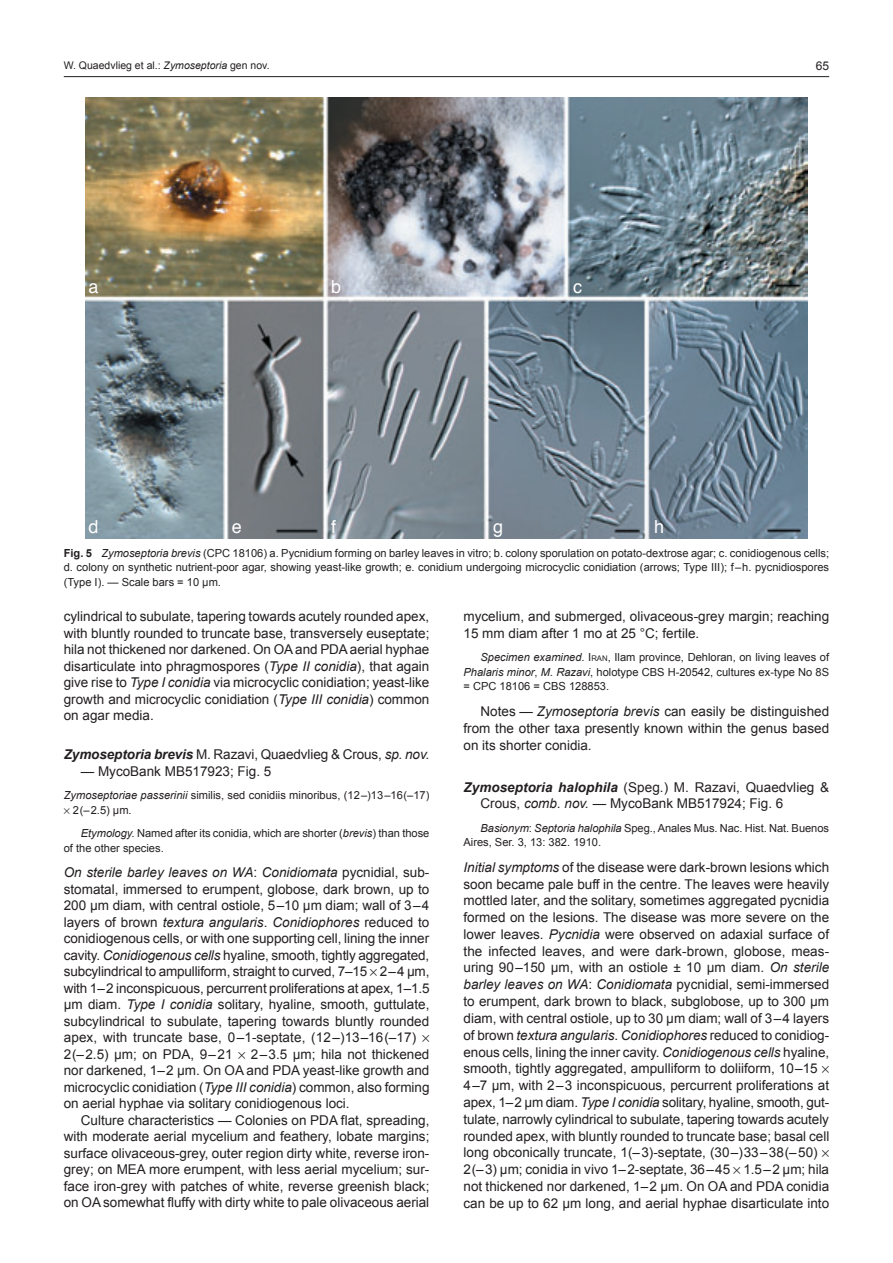
<style>
.page{position:relative;width:893px;height:1263px;background:#fff}
.page>*{position:absolute;margin:0;border:0;box-sizing:border-box;transform-origin:0 0}
.t1{font:18px "Helvetica";color:#fff}
.t2{font:13.5px/16.5px "Arial";color:#231f20;text-align:justify}
.t3{font:12px "Arial";color:#231f20}
.t4{font:11.1px/14.4px "Arial";color:#231f20}
.t5{font:10.5px "Arial";color:#231f20}
.s1{font-style:italic}
.s2{font-weight:700}
.s3{font-weight:700;font-style:italic}
.s4{font-size:7.8px}
</style>
<div class="page">
<hr style="left:64px;top:76px;width:765px;height:1px;background:#231f20">
<img style="left:85px;top:98px;width:723px;height:440px">
<p class="t5" style="left:64px;top:59px;width:207px">W. Quaedvlieg et al.: <span class="s1">Zymoseptoria</span> gen nov.</p>
<p class="t3" style="left:816px;top:59px;width:15px">65</p>
<h1 class="t1" style="left:88px;top:271px;width:12px">a</h1>
<h1 class="t1" style="left:88px;top:511px;width:12px">d</h1>
<h1 class="t1" style="left:331px;top:271px;width:12px">b</h1>
<h1 class="t1" style="left:573px;top:271px;width:10px">c</h1>
<h1 class="t1" style="left:232px;top:511px;width:12px">e</h1>
<h1 class="t1" style="left:331px;top:511px;width:7px">f</h1>
<h1 class="t1" style="left:493px;top:511px;width:12px">g</h1>
<h1 class="t1" style="left:654px;top:511px;width:12px">h</h1>
<p class="t4" style="left:64px;top:546px;width:767px;text-align:justify"><span class="s2">Fig. 5</span> <span class="s1">Zymoseptoria brevis</span> (CPC 18106) a. Pycnidium forming on barley leaves in vitro; b. colony sporulation on potato-dextrose agar; c. conidiogenous cells; d. colony on synthetic nutrient-poor agar, showing yeast-like growth; e. conidium undergoing microcyclic conidiation (arrows; Type III); f–h. pycnidiospores (Type I). — Scale bars = 10 µ m.</p>
<p class="t2" style="left:64px;top:608px;width:367px">cylindrical to subulate, tapering towards acutely rounded apex, with bluntly rounded to truncate base, transversely euseptate; hila not thickened nor darkened. On OA and PDA aerial hyphae disarticulate into phragmospores (<span class="s1">Type II conidia</span>), that again give rise to <span class="s1">Type I conidia</span> via microcyclic conidiation; yeast-like growth and microcyclic conidiation (<span class="s1">Type III conidia</span>) common on agar media.</p>
<p class="t2" style="left:64px;top:746px;width:367px"><span class="s3">Zymoseptoria brevis</span> M. Razavi, Quaedvlieg &amp; Crous, <span class="s1">sp. nov.</span></p>
<p class="t2" style="left:81px;top:763px;width:192px">— MycoBank MB517923; Fig. 5</p>
<p class="t4" style="left:73px;top:788px;width:358px;text-indent:-9px"><span class="s1">Zymoseptoriae passerinii</span> similis, sed conidiis minoribus, (12–)13–16(–17)<br>2(–2.5) µm.</p>
<p class="t4" style="left:64px;top:826px;width:367px;text-indent:17px"><span class="s1">Etymology.</span> Named after its conidia, which are shorter (<span class="s1">brevis</span>) than those of the other species.</p>
<p class="t2" style="left:64px;top:864px;width:367px;text-align:left"><span class="s1">On sterile barley leaves on WA</span>: <span class="s1">Conidiomata</span> pycnidial, sub&shy;stomatal, immersed to erumpent, globose, dark brown, up to 200 µ m diam, with central ostiole, 5–10 µ m diam; wall of 3–4 layers of brown <span class="s1">textura angularis</span>. <span class="s1">Conidiophores</span> reduced to conidiogenous cells, or with one supporting cell, lining the inner cavity. <span class="s1">Conidiogenous cells</span> hyaline, smooth, tightly aggregated, subcylindrical to ampulliform, straight to curved, 7–15 2–4 µ m, with 1–2 inconspicuous, percurrent proliferations at apex, 1–1.5 µ m diam. <span class="s1">Type I conidia</span> solitary, hyaline, smooth, guttulate, subcylindrical to subulate, tapering towards bluntly rounded apex, with truncate base, 0–1-septate, (12–)13–16(–17)<br>2(–2.5) µm; on PDA, 9–21</p>
<p class="t2" style="left:64px;top:1046px;width:367px;text-indent:187px">2–3.5 µ m; hila not thickened nor darkened, 1–2 µ m. On OA and PDA yeast-like growth and microcyclic conidiation (<span class="s1">Type III conidia</span>) common, also forming on aerial hyphae via solitary conidiogenous loci.</p>
<p class="t2" style="left:64px;top:1112px;width:367px;text-indent:17px">Culture characteristics — Colonies on PDA flat, spreading, with moderate aerial mycelium and feathery, lobate margins; surface olivaceous-grey, outer region dirty white, reverse iron&shy;grey; on MEA more erumpent, with less aerial mycelium; sur&shy;face iron-grey with patches of white, reverse greenish black; on OA somewhat fluffy with dirty white to pale olivaceous aerial</p>
<p class="t2" style="left:463px;top:608px;width:367px">mycelium, and submerged, olivaceous-grey margin; reaching<br>15 mm diam after 1 mo at 25 °C; fertile.</p>
<p class="t4" style="left:463px;top:650px;width:367px;text-align:justify;text-indent:17px"><span class="s1">Specimen examined</span>. I<span class="s4">ran</span>, Ilam province, Dehloran, on living leaves of <span class="s1">Phalaris minor</span>, <span class="s1">M. Razavi</span>, holotype CBS H-20542, cultures ex-type No 8S = CPC 18106 = CBS 128853.</p>
<p class="t2" style="left:463px;top:703px;width:367px;text-indent:17px">Notes — <span class="s1">Zymoseptoria brevis</span> can easily be distinguished from the other taxa presently known within the genus based on its shorter conidia<span class="s1">.</span></p>
<p class="t2" style="left:480px;top:778px;width:350px;text-indent:-17px"><span class="s3">Zymoseptoria halophila</span> (Speg.) M. Razavi, Quaedvlieg &amp;<br>Crous, <span class="s1">comb. nov.</span> — MycoBank MB517924; Fig. 6</p>
<p class="t4" style="left:463px;top:820px;width:367px;text-indent:17px"><span class="s1">Basionym</span>: <span class="s1">Septoria halophila</span> Speg., Anales Mus. Nac. Hist. Nat. Buenos<br>Aires, Ser. 3, 13: 382. 1910.</p>
<p class="t2" style="left:463px;top:858px;width:367px;text-align:left"><span class="s1">Initial symptoms</span> of the disease were dark-brown lesions which soon became pale buff in the centre. The leaves were heavily mottled later, and the solitary, sometimes aggregated pycnidia formed on the lesions. The disease was more severe on the lower leaves. <span class="s1">Pycnidia</span> were observed on adaxial surface of the infected leaves, and were dark-brown, globose, meas&shy;uring 90–150 μm, with an ostiole ± 10 μm diam. <span class="s1">On sterile barley leaves on WA</span>: <span class="s1">Conidiomata</span> pycnidial, semi-immersed to erumpent, dark brown to black, subglobose, up to 300 µ m diam, with central ostiole, up to 30 µ m diam; wall of 3–4 layers of brown <span class="s1">textura angularis</span>. <span class="s1">Conidiophores</span> reduced to conidiog&shy;enous cells, lining the inner cavity. <span class="s1">Conidiogenous cells</span> hyaline, smooth, tightly aggregated, ampulliform to doliiform, 10–15<br>4–7 µ m, with 2–3 inconspicuous, percurrent proliferations at apex, 1–2 µ m diam. <span class="s1">Type I conidia</span> solitary, hyaline, smooth, gut&shy;tulate, narrowly cylindrical to subulate, tapering towards acutely rounded apex, with bluntly rounded to truncate base; basal cell long obconically truncate, 1(–3)-septate, (30–)33–38(–50)<br>2(–3) µ m; conidia in vivo 1–2-septate, 36–45 1.5–2 μm; hila not thickened nor darkened, 1–2 µ m. On OA and PDA conidia can be up to 62 µ m long, and aerial hyphae disarticulate into</p>
</div>
